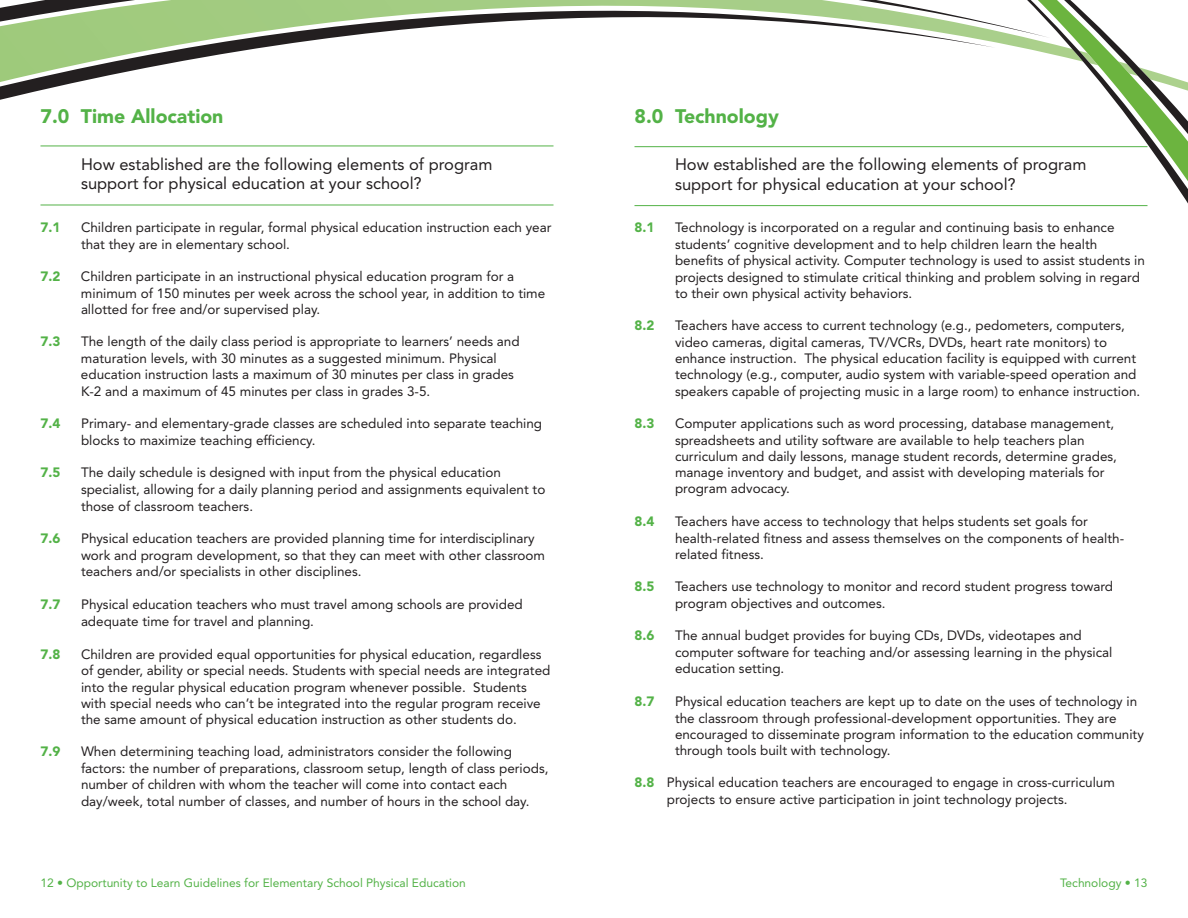
<style>
.page{position:relative;width:1188px;height:918px;background:#fff}
.page>*{position:absolute;margin:0;border:0;box-sizing:border-box;transform-origin:0 0}
.t1{font:900 19.5px "Avenir";color:#53b247}
.t2{font:16.5px/19.8px "Avenir";color:#231f20}
.t3{font:13.5px/16.4px "Avenir";color:#231f20}
.t4{font:900 13.5px "Avenir";color:#53b247}
.t5{font:12px "Avenir";color:#53b247}
.s1{font-weight:900;color:#53b247}
</style>
<div class="page">
<svg style="left:12px;top:0;width:1176px;height:207px"></svg>
<hr style="left:40px;top:146px;width:514px;height:1px;background:#53b247">
<hr style="left:40px;top:205px;width:514px;height:1px;background:#53b247">
<hr style="left:634px;top:146px;width:514px;height:1px;background:#53b247">
<hr style="left:634px;top:205px;width:514px;height:1px;background:#53b247">
<h1 class="t1" style="left:40px;top:108px;width:184px">7.0 Time Allocation</h1>
<p class="t2" style="left:81px;top:155px;width:413px">How established are the following elements of program support for physical education at your school?</p>
<p class="t4" style="left:40px;top:222px;width:21px">7.1</p>
<p class="t3" style="left:81px;top:220px;width:472px;line-height:16.8px">Children participate in regular, formal physical education instruction each year that they are in elementary school.</p>
<p class="t4" style="left:40px;top:271px;width:21px">7.2</p>
<p class="t3" style="left:81px;top:269px;width:466px">Children participate in an instructional physical education program for a minimum of 150 minutes per week across the school year, in addition to time allotted for free and/or supervised play.</p>
<p class="t4" style="left:41px;top:336px;width:21px">7.3</p>
<p class="t3" style="left:81px;top:335px;width:440px">The length of the daily class period is appropriate to learners’ needs and maturation levels, with 30 minutes as a suggested minimum. Physical education instruction lasts a maximum of 30 minutes per class in grades K-2 and a maximum of 45 minutes per class in grades 3-5.</p>
<p class="t4" style="left:40px;top:418px;width:21px">7.4</p>
<p class="t3" style="left:81px;top:416px;width:463px;line-height:16.8px">Primary- and elementary-grade classes are scheduled into separate teaching blocks to maximize teaching efficiency.</p>
<p class="t4" style="left:41px;top:467px;width:21px">7.5</p>
<p class="t3" style="left:81px;top:465px;width:466px;line-height:16.8px">The daily schedule is designed with input from the physical education specialist, allowing for a daily planning period and assignments equivalent to those of classroom teachers.</p>
<p class="t4" style="left:41px;top:533px;width:21px">7.6</p>
<p class="t3" style="left:81px;top:531px;width:466px">Physical education teachers are provided planning time for interdisciplinary work and program development, so that they can meet with other classroom teachers and/or specialists in other disciplines.</p>
<p class="t4" style="left:41px;top:599px;width:21px">7.7</p>
<p class="t3" style="left:81px;top:597px;width:443px;line-height:16.8px">Physical education teachers who must travel among schools are provided adequate time for travel and planning.</p>
<p class="t4" style="left:41px;top:648px;width:21px">7.8</p>
<p class="t3" style="left:81px;top:647px;width:471px">Children are provided equal opportunities for physical education, regardless of gender, ability or special needs. Students with special needs are integrated into the regular physical education program whenever possible. Students with special needs who can’t be integrated into the regular program receive the same amount of physical education instruction as other students do.</p>
<p class="t4" style="left:41px;top:746px;width:21px">7.9</p>
<p class="t3" style="left:81px;top:745px;width:469px">When determining teaching load, administrators consider the following factors: the number of preparations, classroom setup, length of class periods, number of children with whom the teacher will come into contact each day/week, total number of classes, and number of hours in the school day.</p>
<h1 class="t1" style="left:634px;top:108px;width:146px">8.0 Technology</h1>
<p class="t2" style="left:675px;top:156px;width:413px">How established are the following elements of program support for physical education at your school?</p>
<p class="t4" style="left:634px;top:222px;width:21px">8.1</p>
<p class="t3" style="left:675px;top:221px;width:471px">Technology is incorporated on a regular and continuing basis to enhance students’ cognitive development and to help children learn the health benefits of physical activity. Computer technology is used to assist students in projects designed to stimulate critical thinking and problem solving in regard to their own physical activity behaviors.</p>
<p class="t4" style="left:635px;top:320px;width:21px">8.2</p>
<p class="t3" style="left:675px;top:318px;width:467px">Teachers have access to current technology (e.g., pedometers, computers, video cameras, digital cameras, TV/VCRs, DVDs, heart rate monitors) to enhance instruction. The physical education facility is equipped with current technology (e.g., computer, audio system with variable-speed operation and speakers capable of projecting music in a large room) to enhance instruction.</p>
<p class="t4" style="left:634px;top:418px;width:21px">8.3</p>
<p class="t3" style="left:675px;top:416px;width:444px">Computer applications such as word processing, database management, spreadsheets and utility software are available to help teachers plan curriculum and daily lessons, manage student records, determine grades, manage inventory and budget, and assist with developing materials for program advocacy.</p>
<p class="t4" style="left:635px;top:516px;width:21px">8.4</p>
<p class="t3" style="left:675px;top:514px;width:451px">Teachers have access to technology that helps students set goals for health-related fitness and assess themselves on the components of health&shy;related fitness.</p>
<p class="t4" style="left:635px;top:581px;width:21px">8.5</p>
<p class="t3" style="left:675px;top:579px;width:440px;line-height:16.8px">Teachers use technology to monitor and record student progress toward program objectives and outcomes.</p>
<p class="t4" style="left:635px;top:630px;width:21px">8.6</p>
<p class="t3" style="left:675px;top:629px;width:439px">The annual budget provides for buying CDs, DVDs, videotapes and computer software for teaching and/or assessing learning in the physical education setting.</p>
<p class="t4" style="left:635px;top:696px;width:21px">8.7</p>
<p class="t3" style="left:675px;top:694px;width:470px">Physical education teachers are kept up to date on the uses of technology in the classroom through professional-development opportunities. They are encouraged to disseminate program information to the education community through tools built with technology.</p>
<p class="t3" style="left:667px;top:776px;width:450px;line-height:16.8px;text-indent:-32px"><span class="s1">8.8</span> Physical education teachers are encouraged to engage in cross-curriculum projects to ensure active participation in joint technology projects.</p>
<p class="t5" style="left:40px;top:878px;width:427px">12 • Opportunity to Learn Guidelines for Elementary School Physical Education</p>
<p class="t5" style="left:1060px;top:878px;width:89px">Technology • 13</p>
</div>
